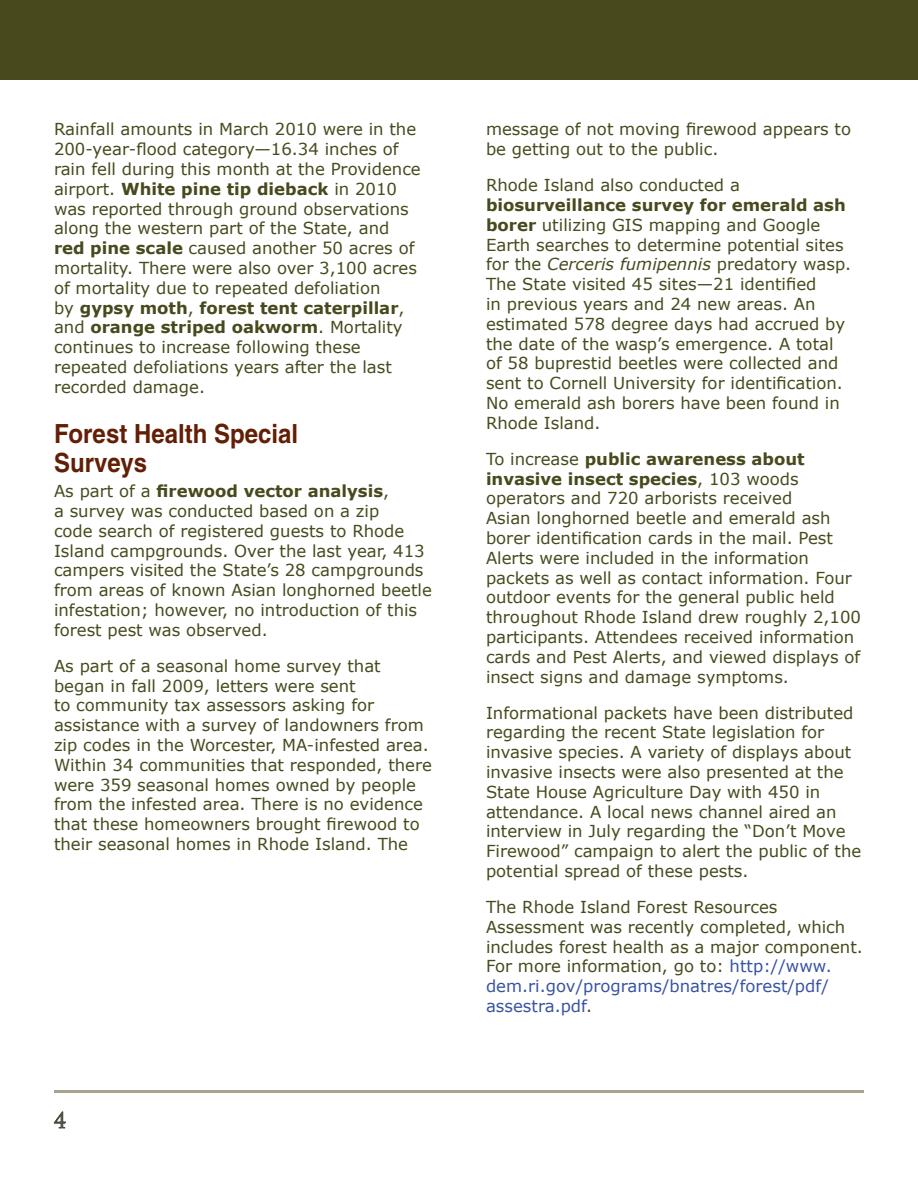
<style>
.page{position:relative;width:918px;height:1188px;background:#fff}
.page>*{position:absolute;margin:0;border:0;box-sizing:border-box;transform-origin:0 0}
.t1{font:700 26.4px/28.8px "Helvetica";color:#621f06;scale:.91 1}
.t2{font:21px "Trajan Pro";color:#48495a}
.t3{font:16.5px/19.8px "Verdana";color:#484a1d}
.s1{font-weight:700}
.s2{font-style:italic}
.s3{color:#3853a3}
</style>
<div class="page">
<div style="left:0;top:0;width:918px;height:79px;background:#484a1d"></div>
<svg style="left:54px;top:1111px;width:12px;height:18px"></svg>
<hr style="left:54px;top:1090px;width:810px;height:3px;background:#a7a48b">
<p class="t3" style="left:54px;top:119px;width:368px">Rainfall amounts in March 2010 were in the 200-year-flood category—16.34 inches of rain fell during this month at the Providence airport. <span class="s1">White pine tip dieback</span> in 2010 was reported through ground observations along the western part of the State, and <span class="s1">red pine scale</span> caused another 50 acres of mortality. There were also over 3,100 acres of mortality due to repeated defoliation<br>by <span class="s1">gypsy moth</span>, <span class="s1">forest tent caterpillar</span>, and <span class="s1">orange striped oakworm</span>. Mortality continues to increase following these repeated defoliations years after the last recorded damage.</p>
<h1 class="t1" style="left:54px;top:419px;width:270px">Forest Health Special<br>Surveys</h1>
<p class="t3" style="left:54px;top:481px;width:379px">As part of a <span class="s1">firewood vector analysis</span>,<br>a survey was conducted based on a zip<br>code search of registered guests to Rhode Island campgrounds. Over the last year, 413 campers visited the State’s 28 campgrounds from areas of known Asian longhorned beetle infestation; however, no introduction of this forest pest was observed.</p>
<p class="t3" style="left:54px;top:655px;width:379px">As part of a seasonal home survey that began in fall 2009, letters were sent<br>to community tax assessors asking for assistance with a survey of landowners from zip codes in the Worcester, MA-infested area.<br>Within 34 communities that responded, there were 359 seasonal homes owned by people from the infested area. There is no evidence that these homeowners brought firewood to their seasonal homes in Rhode Island. The</p>
<p class="t2" style="left:54px;top:1107px;width:13px">4</p>
<p class="t3" style="left:486px;top:119px;width:367px">message of not moving firewood appears to be getting out to the public.</p>
<p class="t3" style="left:486px;top:175px;width:255px">Rhode Island also conducted a</p>
<p class="t3" style="left:486px;top:195px;width:367px"><span class="s1">biosurveillance survey for emerald ash borer</span> utilizing GIS mapping and Google Earth searches to determine potential sites for the <span class="s2">Cerceris fumipennis</span> predatory wasp.<br>The State visited 45 sites—21 identified<br>in previous years and 24 new areas. An estimated 578 degree days had accrued by the date of the wasp’s emergence. A total of 58 buprestid beetles were collected and sent to Cornell University for identification.<br>No emerald ash borers have been found in Rhode Island.</p>
<p class="t3" style="left:486px;top:448px;width:377px">To increase <span class="s1">public awareness about invasive insect species</span>, 103 woods operators and 720 arborists received<br>Asian longhorned beetle and emerald ash borer identification cards in the mail. Pest Alerts were included in the information packets as well as contact information. Four outdoor events for the general public held throughout Rhode Island drew roughly 2,100 participants. Attendees received information cards and Pest Alerts, and viewed displays of insect signs and damage symptoms.</p>
<p class="t3" style="left:486px;top:702px;width:377px">Informational packets have been distributed regarding the recent State legislation for invasive species. A variety of displays about invasive insects were also presented at the State House Agriculture Day with 450 in attendance. A local news channel aired an interview in July regarding the “Don’t Move Firewood” campaign to alert the public of the potential spread of these pests.</p>
<p class="t3" style="left:486px;top:897px;width:378px">The Rhode Island Forest Resources Assessment was recently completed, which includes forest health as a major component.<br>For more information, go to: <span class="s3">http://www. dem.ri.gov/programs/bnatres/forest/pdf/ assestra.pdf</span>.</p>
</div>
